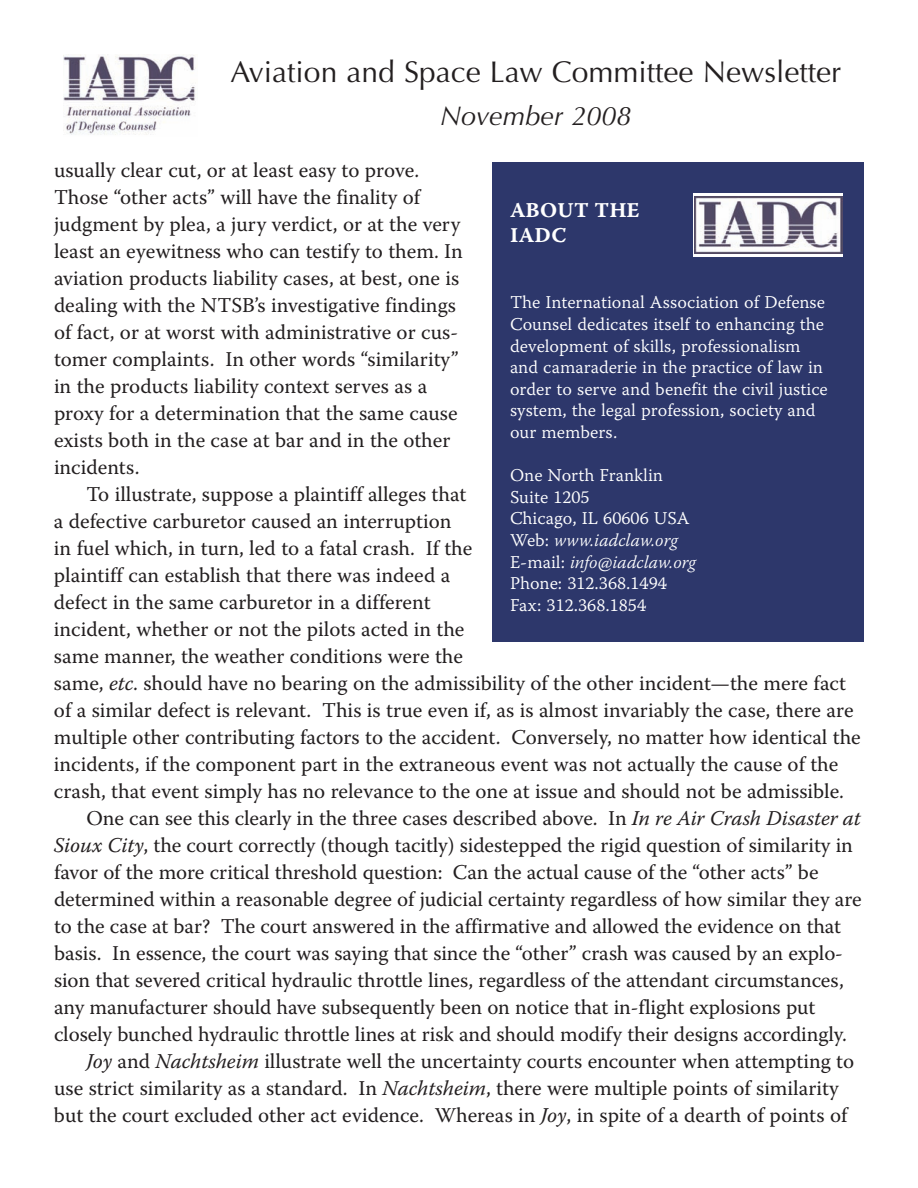
<style>
.page{position:relative;width:918px;height:1188px;background:#fff}
.page>*{position:absolute;margin:0;border:0;box-sizing:border-box;transform-origin:0 0}
.t1{font:30px "Optima";color:#231f20}
.t2{font:italic 27px "Optima";color:#231f20}
.t3{font:21px/27px "Warnock Pro";color:#231f20}
.t4{font:21px/25.2px "Warnock Pro Bold Capt";letter-spacing:.01em;color:#fff}
.t5{font:18px/21.6px "Warnock Pro Light Capt";color:#fff}
.t6{font:italic 300 18px/21.6px "Warnock Pro";color:#fff}
.s1{font-style:italic}
.s2{font-family:"Warnock Pro Light Capt";font-weight:400;font-style:normal}
</style>
<div class="page">
<img style="left:64px;top:54px;width:132px;height:81px">
<div style="left:492px;top:162px;width:372px;height:479px;background:#2d376b"></div>
<div style="left:694px;top:193px;width:149px;height:63px;background:#fff"></div>
<img style="left:695px;top:196px;width:147px;height:58px">
<h1 class="t1" style="left:231px;top:54px;width:612px">Aviation and Space Law Committee Newsletter</h1>
<p class="t2" style="left:440px;top:100px;width:193px">November 2008</p>
<p class="t3" style="left:54px;top:159px;width:410px">usually clear cut, or at least easy to prove.<br>Those “other acts” will have the finality of judgment by plea, a jury verdict, or at the very least an eyewitness who can testify to them. In aviation products liability cases, at best, one is dealing with the NTSB’s investigative findings of fact, or at worst with administrative or cus&shy;tomer complaints. In other words “similarity” in the products liability context serves as a proxy for a determination that the same cause exists both in the case at bar and in the other incidents.</p>
<p class="t3" style="left:86px;top:483px;width:381px">To illustrate, suppose a plaintiff alleges that</p>
<p class="t3" style="left:54px;top:510px;width:399px">a defective carburetor caused an interruption</p>
<p class="t3" style="left:54px;top:537px;width:420px">in fuel which, in turn, led to a fatal crash. If the</p>
<p class="t3" style="left:54px;top:564px;width:398px">plaintiff can establish that there was indeed a</p>
<p class="t3" style="left:54px;top:591px;width:378px">defect in the same carburetor in a different</p>
<p class="t3" style="left:54px;top:618px;width:412px">incident, whether or not the pilots acted in the</p>
<p class="t3" style="left:54px;top:645px;width:410px">same manner, the weather conditions were the</p>
<p class="t3" style="left:54px;top:672px;width:794px">same, <span class="s1">etc</span>. should have no bearing on the admissibility of the other incident—the mere fact</p>
<p class="t3" style="left:54px;top:699px;width:801px">of a similar defect is relevant. This is true even if, as is almost invariably the case, there are</p>
<p class="t3" style="left:54px;top:726px;width:808px">multiple other contributing factors to the accident. Conversely, no matter how identical the</p>
<p class="t3" style="left:54px;top:753px;width:786px">incidents, if the component part in the extraneous event was not actually the cause of the</p>
<p class="t3" style="left:54px;top:780px;width:792px">crash, that event simply has no relevance to the one at issue and should not be admissible.</p>
<p class="t3" style="left:86px;top:807px;width:776px">One can see this clearly in the three cases described above. In <span class="s1">In re Air Crash Disaster at</span></p>
<p class="t3" style="left:54px;top:834px;width:801px"><span class="s1">Sioux City</span>, the court correctly (though tacitly) sidestepped the rigid question of similarity in</p>
<p class="t3" style="left:54px;top:861px;width:766px">favor of the more critical threshold question: Can the actual cause of the “other acts” be</p>
<p class="t3" style="left:54px;top:888px;width:809px">determined within a reasonable degree of judicial certainty regardless of how similar they are</p>
<p class="t3" style="left:54px;top:915px;width:789px">to the case at bar? The court answered in the affirmative and allowed the evidence on that</p>
<p class="t3" style="left:54px;top:942px;width:791px">basis. In essence, the court was saying that since the “other” crash was caused by an explo-</p>
<p class="t3" style="left:54px;top:969px;width:791px">sion that severed critical hydraulic throttle lines, regardless of the attendant circumstances,</p>
<p class="t3" style="left:54px;top:996px;width:763px">any manufacturer should have subsequently been on notice that in-flight explosions put</p>
<p class="t3" style="left:54px;top:1023px;width:795px">closely bunched hydraulic throttle lines at risk and should modify their designs accordingly.</p>
<p class="t3" style="left:86px;top:1050px;width:769px"><span class="s1">Joy</span> and <span class="s1">Nachtsheim</span> illustrate well the uncertainty courts encounter when attempting to</p>
<p class="t3" style="left:54px;top:1077px;width:786px">use strict similarity as a standard. In <span class="s1">Nachtsheim</span>, there were multiple points of similarity</p>
<p class="t3" style="left:54px;top:1104px;width:795px">but the court excluded other act evidence. Whereas in <span class="s1">Joy</span>, in spite of a dearth of points of</p>
<p class="t4" style="left:510px;top:199px;width:131px">ABOUT THE<br>IADC</p>
<p class="t5" style="left:510px;top:293px;width:319px">The International Association of Defense Counsel dedicates itself to enhancing the development of skills, professionalism and camaraderie in the practice of law in order to serve and benefit the civil justice system, the legal profession, society and our members.</p>
<p class="t5" style="left:510px;top:466px;width:181px">One North Franklin<br>Suite 1205<br>Chicago, IL 60606 USA</p>
<p class="t6" style="left:510px;top:531px;width:187px"><span class="s2">Web:</span> www.iadclaw.org<br><span class="s2">E-mail:</span> info@iadclaw.org</p>
<p class="t5" style="left:510px;top:574px;width:158px">Phone: 312.368.1494<br>Fax: 312.368.1854</p>
</div>
